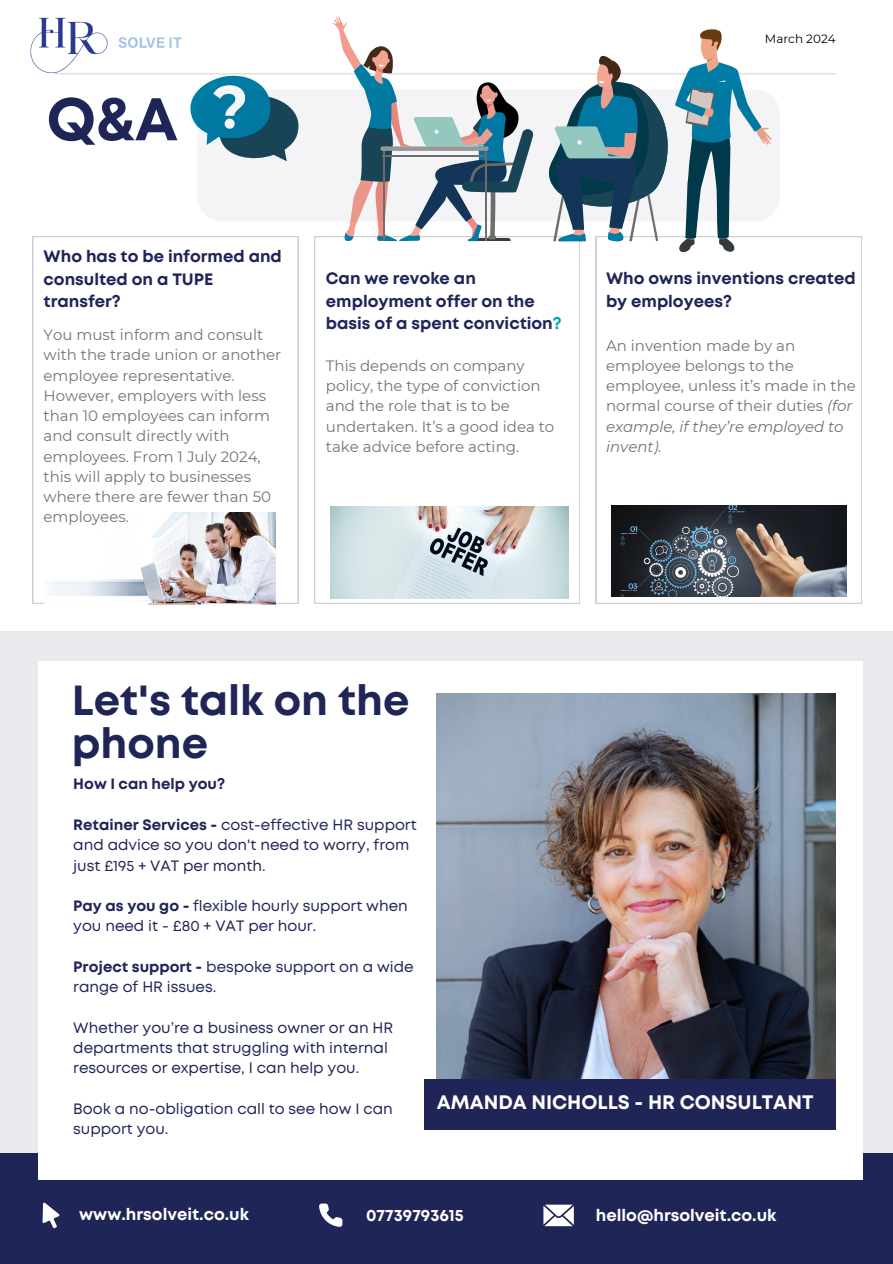
<style>
.page{position:relative;width:893px;height:1264px;background:#fff}
.page>*{position:absolute;margin:0;border:0;box-sizing:border-box;transform-origin:0 0}
.t1{font:700 60px "Mont";color:#202558}
.t2{font:700 42px/42.8px "Mont";color:#202558}
.t3{font:700 19.5px "Mont";color:#fff}
.t4{font:700 16.5px/22.5px "Mont";color:#202558}
.t5{font:700 16.5px "Mont";color:#fff}
.t6{font:15px/20.2px "Montserrat";color:#737373}
.t7{font:15px/20.2px "Mont";color:#202558}
.t8{font:700 15px "Mont";color:#202558}
.t9{font:12px "Montserrat";color:#000}
.s1{color:#03a6ad}
.s2{font-style:italic}
.s3{font-weight:700}
</style>
<div class="page">
<hr style="left:54px;top:73px;width:781px;height:1px;background:#d9d9d9">
<div style="left:0;top:631px;width:892px;height:523px;background:#e9e9ee"></div>
<div style="left:0;top:1152px;width:892px;height:111px;background:#202558"></div>
<div style="left:38px;top:661px;width:823px;height:518px;background:#fff"></div>
<img style="left:436px;top:693px;width:399px;height:386px">
<div style="left:424px;top:1079px;width:411px;height:51px;background:#202558"></div>
<svg style="left:32px;top:236px;width:266px;height:368px"></svg>
<svg style="left:314px;top:236px;width:265px;height:368px"></svg>
<svg style="left:595px;top:236px;width:266px;height:368px"></svg>
<svg style="left:675px;top:29px;width:96px;height:223px"></svg>
<svg style="left:543px;top:55px;width:126px;height:187px"></svg>
<svg style="left:190px;top:76px;width:75px;height:50px"></svg>
<svg style="left:319px;top:1203px;width:23px;height:23px"></svg>
<svg style="left:42px;top:1202px;width:18px;height:26px"></svg>
<svg style="left:543px;top:1204px;width:31px;height:22px"></svg>
<svg style="left:332px;top:16px;width:201px;height:225px"></svg>
<hr style="left:484px;top:150px;width:2px;height:91px;background:#706f6f">
<svg style="left:197px;top:89px;width:583px;height:132px;fill:#f4f4f7"></svg>
<img style="left:45px;top:512px;width:230px;height:92px">
<img style="left:331px;top:506px;width:237px;height:92px">
<img style="left:612px;top:505px;width:234px;height:92px">
<img style="left:30px;top:17px;width:170px;height:58px">
<p class="t1" style="left:47px;top:97px;width:133px">Q&amp;A</p>
<p class="t4" style="left:44px;top:246px;width:240px">Who has to be informed and consulted on a TUPE transfer?</p>
<h2 class="t6" style="left:44px;top:324px;width:239px">You must inform and consult with the trade union or another employee representative.<br>However, employers with less than 10 employees can inform and consult directly with employees. From 1 July 2024, this will apply to businesses where there are fewer than 50 employees.</h2>
<p class="t9" style="left:764px;top:31px;width:72px">March 2024</p>
<h4 class="t4" style="left:326px;top:268px;width:237px">Can we revoke an employment offer on the basis of a spent conviction<span class="s1">?</span></h4>
<h5 class="t6" style="left:326px;top:355px;width:230px">This depends on company policy, the type of conviction and the role that is to be undertaken. It’s a good idea to take advice before acting.</h5>
<h5 class="t4" style="left:606px;top:268px;width:251px">Who owns inventions created by employees?</h5>
<h5 class="t6" style="left:606px;top:335px;width:251px">An invention made by an employee belongs to the employee, unless it’s made in the normal course of their duties <span class="s2">(for example, if they’re employed to invent).</span></h5>
<h4 class="t2" style="left:72px;top:682px;width:339px">Let's talk on the phone</h4>
<p class="t8" style="left:73px;top:778px;width:153px">How I can help you?</p>
<h4 class="t7" style="left:73px;top:815px;width:345px"><span class="s3">Retainer Services -</span> cost-effective HR support and advice so you don't need to worry, from just £195 + VAT per month.</h4>
<h5 class="t7" style="left:73px;top:896px;width:336px"><span class="s3">Pay as you go -</span> flexible hourly support when you need it - £80 + VAT per hour.</h5>
<p class="t7" style="left:73px;top:957px;width:342px"><span class="s3">Project support -</span> bespoke support on a wide range of HR issues.</p>
<h4 class="t7" style="left:73px;top:1018px;width:321px">Whether you’re a business owner or an HR departments that struggling with internal resources or expertise, I can help you.</h4>
<h5 class="t7" style="left:73px;top:1099px;width:321px">Book a no-obligation call to see how I can support you.</h5>
<h5 class="t3" style="left:436px;top:1095px;width:378px">AMANDA NICHOLLS - HR CONSULTANT</h5>
<h5 class="t5" style="left:79px;top:1207px;width:171px">www.hrsolveit.co.uk</h5>
<h5 class="t5" style="left:366px;top:1208px;width:99px">07739793615</h5>
<p class="t5" style="left:595px;top:1208px;width:182px">hello@hrsolveit.co.uk</p>
</div>
